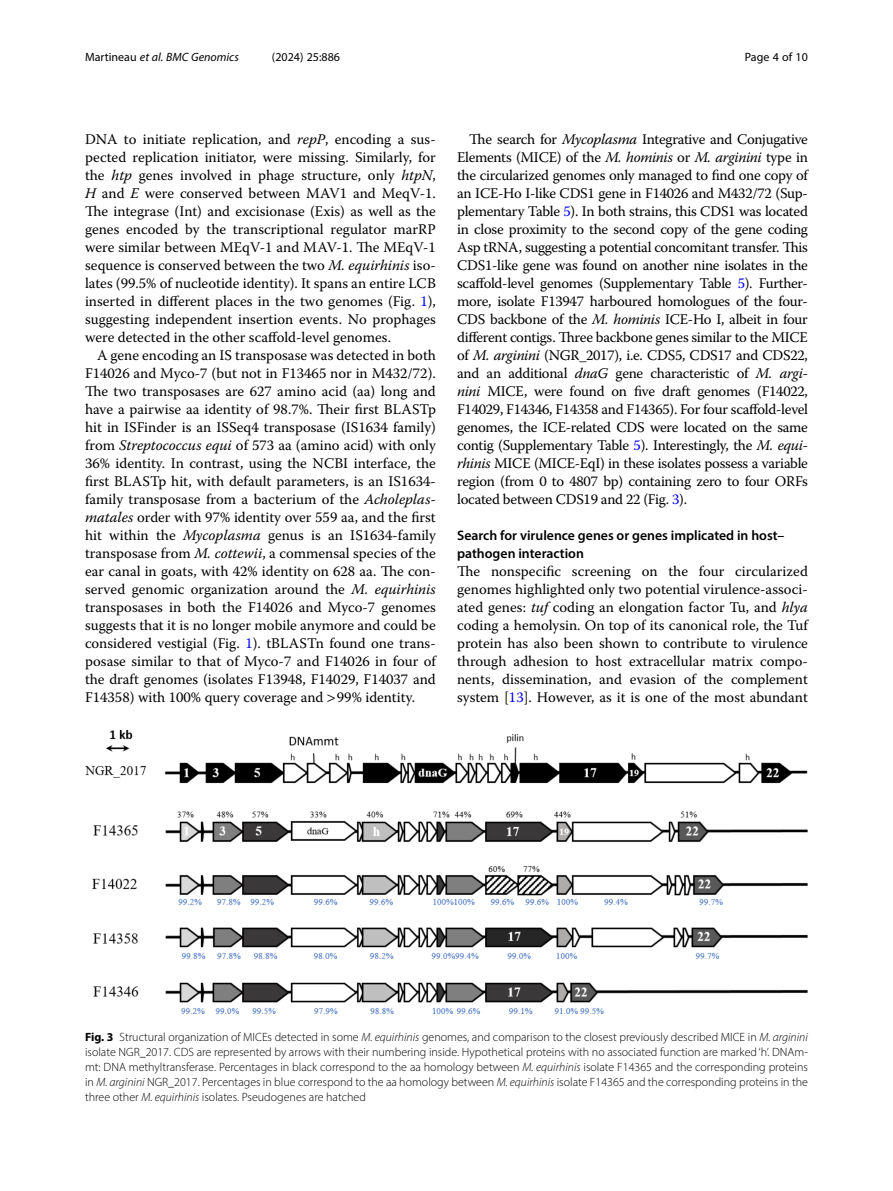
<style>
.page{position:relative;width:893px;height:1191px;background:#fff}
.page>*{position:absolute;margin:0;border:0;box-sizing:border-box;transform-origin:0 0}
.Body_Text_Indent{font:14.7px/18px "Warnock Pro";letter-spacing:-.005em;color:#000;text-align:justify}
.Body_Text{font:14.7px/18px "Warnock Pro";color:#000;text-align:justify}
.Head_2{font:600 13.8px/18px "Myriad Pro";color:#000}
.Figure_Caption{font:300 12px/15px "Myriad Pro";color:#000;text-align:justify}
.t1{font:italic 12px "Myriad Pro";color:#000}
.t2{font:12px "Myriad Pro";color:#000}
.s1{font-style:normal}
.s2{font-style:italic}
.s3{color:#00f}
.s4{font-weight:700}
</style>
<div class="page">
<img style="left:85px;top:730px;width:723px;height:284px">
<p class="t1" style="left:85px;top:50px;width:155px"><span class="s1">Martineau</span> et al. BMC Genomics</p>
<p class="t2" style="left:272px;top:50px;width:70px">(2024) 25:886</p>
<p class="t2" style="left:745px;top:50px;width:65px">Page 4 of 10</p>
<p class="Body_Text" style="left:85px;top:130px;width:352px">DNA to initiate replication, and <span class="s2">repP</span>, encoding a sus&shy;pected replication initiator, were missing. Similarly, for the <span class="s2">htp</span> genes involved in phage structure, only <span class="s2">htpN</span>, <span class="s2">H</span> and <span class="s2">E</span> were conserved between MAV1 and MeqV-1.<br>The integrase (Int) and excisionase (Exis) as well as the genes encoded by the transcriptional regulator marRP were similar between MEqV-1 and MAV-1. The MEqV-1 sequence is conserved between the two <span class="s2">M. equirhinis</span> iso&shy;lates (99.5% of nucleotide identity). It spans an entire LCB inserted in different places in the two genomes (Fig. <span class="s3">1</span>), suggesting independent insertion events. No prophages were detected in the other scaffold-level genomes.</p>
<p class="Body_Text_Indent" style="left:85px;top:346px;width:352px;text-indent:12px">A gene encoding an IS transposase was detected in both F14026 and Myco-7 (but not in F13465 nor in M432/72).<br>The two transposases are 627 amino acid (aa) long and have a pairwise aa identity of 98.7%. Their first BLASTp hit in ISFinder is an ISSeq4 transposase (IS1634 family) from <span class="s2">Streptococcus equi</span> of 573 aa (amino acid) with only 36% identity. In contrast, using the NCBI interface, the first BLASTp hit, with default parameters, is an IS1634- family transposase from a bacterium of the <span class="s2">Acholeplas&shy;matales</span> order with 97% identity over 559 aa, and the first hit within the <span class="s2">Mycoplasma</span> genus is an IS1634-family transposase from <span class="s2">M. cottewii</span>, a commensal species of the ear canal in goats, with 42% identity on 628 aa. The con&shy;served genomic organization around the <span class="s2">M. equirhinis </span>transposases in both the F14026 and Myco-7 genomes suggests that it is no longer mobile anymore and could be considered vestigial (Fig. <span class="s3">1</span>). tBLASTn found one trans&shy;posase similar to that of Myco-7 and F14026 in four of the draft genomes (isolates F13948, F14029, F14037 and F14358) with 100% query coverage and 99% identity.</p>
<p class="Body_Text_Indent" style="left:457px;top:130px;width:352px;text-indent:12px">The search for <span class="s2">Mycoplasma</span> Integrative and Conjugative Elements (MICE) of the <span class="s2">M. hominis</span> or <span class="s2">M. arginini</span> type in the circularized genomes only managed to find one copy of an ICE-Ho I-like CDS1 gene in F14026 and M432/72 (Sup&shy;plementary Table <span class="s3">5</span>). In both strains, this CDS1 was located in close proximity to the second copy of the gene coding Asp tRNA, suggesting a potential concomitant transfer. This CDS1-like gene was found on another nine isolates in the scaffold-level genomes (Supplementary Table <span class="s3">5</span>). Further&shy;more, isolate F13947 harboured homologues of the four-CDS backbone of the <span class="s2">M. hominis</span> ICE-Ho I, albeit in four different contigs. Three backbone genes similar to the MICE of <span class="s2">M. arginini</span> (NGR_2017), i.e. CDS5, CDS17 and CDS22, and an additional <span class="s2">dnaG</span> gene characteristic of <span class="s2">M. argi&shy;nini</span> MICE, were found on five draft genomes (F14022, F14029, F14346, F14358 and F14365). For four scaffold-level genomes, the ICE-related CDS were located on the same contig (Supplementary Table <span class="s3">5</span>). Interestingly, the <span class="s2">M. equi&shy;rhinis</span> MICE (MICE-EqI) in these isolates possess a variable region (from 0 to 4807 bp) containing zero to four ORFs located between CDS19 and 22 (Fig. <span class="s3">3</span>).</p>
<p class="Head_2" style="left:457px;top:526px;width:329px">Search for virulence genes or genes implicated in host– pathogen interaction</p>
<p class="Body_Text" style="left:457px;top:562px;width:352px">The nonspecific screening on the four circularized genomes highlighted only two potential virulence-associ&shy;ated genes: <span class="s2">tuf</span> coding an elongation factor Tu, and <span class="s2">hlya </span>coding a hemolysin. On top of its canonical role, the Tuf protein has also been shown to contribute to virulence through adhesion to host extracellular matrix compo&shy;nents, dissemination, and evasion of the complement system [<span class="s3">13</span>]. However, as it is one of the most abundant</p>
<p class="Figure_Caption" style="left:85px;top:1029px;width:724px"><span class="s4">Fig. 3</span> Structural organization of MICEs detected in some <span class="s2">M. equirhinis</span> genomes, and comparison to the closest previously described MICE in <span class="s2">M. arginini </span>isolate NGR_2017. CDS are represented by arrows with their numbering inside. Hypothetical proteins with no associated function are marked ‘h’. DNAm&shy;mt: DNA methyltransferase. Percentages in black correspond to the aa homology between <span class="s2">M. equirhinis</span> isolate F14365 and the corresponding proteins in <span class="s2">M. arginini</span> NGR_2017. Percentages in blue correspond to the aa homology between <span class="s2">M. equirhinis</span> isolate F14365 and the corresponding proteins in the three other <span class="s2">M. equirhinis</span> isolates. Pseudogenes are hatched</p>
</div>
